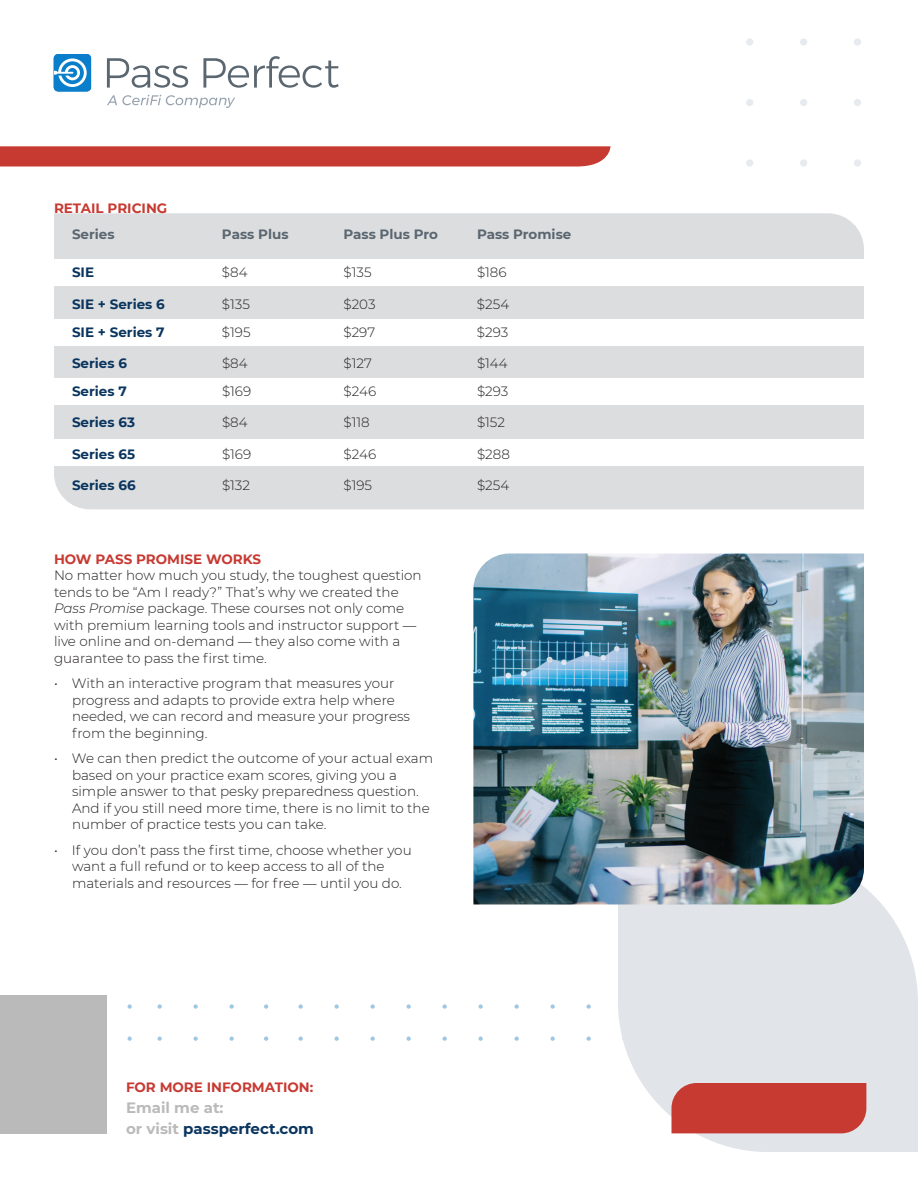
<style>
.page{position:relative;width:918px;height:1188px;background:#fff}
.page>*{position:absolute;margin:0;border:0;box-sizing:border-box;transform-origin:0 0}
.t1{font:700 15px "Montserrat";color:#0a355e}
.t2{font:700 15px "Montserrat";color:#bababa}
.Tabbed_text{font:300 13.5px/16.5px "Montserrat";color:#231f20}
.Body_Copy{font:300 13.5px/16.5px "Montserrat";color:#231f20}
.Body_Copy-2{font:700 13.5px "Montserrat";color:#0a355e}
.Subhead_2{font:700 13.5px "Montserrat";color:#c73a32}
.Body_Copy-3{font:700 13.5px "Montserrat";color:#5a6670}
.s1{font-style:italic}
.s2{color:#bababa}
</style>
<div class="page">
<svg style="left:107px;top:95px;width:128px;height:13px"></svg>
<svg style="left:107px;top:58px;width:81px;height:30px"></svg>
<svg style="left:203px;top:56px;width:136px;height:32px"></svg>
<svg style="left:54px;top:54px;width:37px;height:38px"></svg>
<svg style="left:479px;top:1004px;width:4px;height:5px"></svg>
<svg style="left:443px;top:1004px;width:4px;height:5px"></svg>
<svg style="left:515px;top:1004px;width:4px;height:5px"></svg>
<svg style="left:551px;top:1004px;width:4px;height:5px"></svg>
<svg style="left:587px;top:1004px;width:4px;height:5px"></svg>
<svg style="left:479px;top:1036px;width:4px;height:5px"></svg>
<svg style="left:443px;top:1036px;width:4px;height:5px"></svg>
<svg style="left:515px;top:1036px;width:4px;height:5px"></svg>
<svg style="left:551px;top:1036px;width:4px;height:5px"></svg>
<svg style="left:587px;top:1036px;width:4px;height:5px"></svg>
<svg style="left:299px;top:1004px;width:4px;height:5px"></svg>
<svg style="left:264px;top:1004px;width:4px;height:5px"></svg>
<svg style="left:335px;top:1004px;width:4px;height:5px"></svg>
<svg style="left:371px;top:1004px;width:4px;height:5px"></svg>
<svg style="left:407px;top:1004px;width:4px;height:5px"></svg>
<svg style="left:299px;top:1036px;width:4px;height:5px"></svg>
<svg style="left:264px;top:1036px;width:4px;height:5px"></svg>
<svg style="left:335px;top:1036px;width:4px;height:5px"></svg>
<svg style="left:371px;top:1036px;width:4px;height:5px"></svg>
<svg style="left:407px;top:1036px;width:4px;height:5px"></svg>
<svg style="left:194px;top:1004px;width:4px;height:5px"></svg>
<svg style="left:158px;top:1004px;width:4px;height:5px"></svg>
<svg style="left:230px;top:1004px;width:4px;height:5px"></svg>
<svg style="left:128px;top:1004px;width:4px;height:5px"></svg>
<svg style="left:194px;top:1036px;width:4px;height:5px"></svg>
<svg style="left:158px;top:1036px;width:4px;height:5px"></svg>
<svg style="left:230px;top:1036px;width:4px;height:5px"></svg>
<svg style="left:128px;top:1036px;width:4px;height:5px"></svg>
<svg style="left:618px;top:887px;width:300px;height:265px;background:#e3e6e9"></svg>
<div style="left:0;top:995px;width:106px;height:139px;background:#bababa"></div>
<div style="left:54px;top:213px;width:810px;height:296px;background:#dcdddf"></div>
<div style="left:54px;top:259px;width:810px;height:27px;background:#fff"></div>
<div style="left:54px;top:319px;width:810px;height:27px;background:#fff"></div>
<div style="left:54px;top:378px;width:810px;height:27px;background:#fff"></div>
<div style="left:54px;top:440px;width:810px;height:26px;background:#fff"></div>
<div style="left:800px;top:99px;width:7px;height:7px;background:#e7ebef;border-radius:50%"></div>
<div style="left:800px;top:38px;width:7px;height:8px;background:#e7ebef;border-radius:50%"></div>
<div style="left:800px;top:159px;width:7px;height:8px;background:#e7ebef;border-radius:50%"></div>
<div style="left:746px;top:99px;width:7px;height:7px;background:#e7ebef;border-radius:50%"></div>
<div style="left:746px;top:38px;width:7px;height:8px;background:#e7ebef;border-radius:50%"></div>
<div style="left:746px;top:159px;width:7px;height:8px;background:#e7ebef;border-radius:50%"></div>
<div style="left:854px;top:99px;width:7px;height:7px;background:#e7ebef;border-radius:50%"></div>
<div style="left:854px;top:38px;width:7px;height:8px;background:#e7ebef;border-radius:50%"></div>
<div style="left:854px;top:159px;width:7px;height:8px;background:#e7ebef;border-radius:50%"></div>
<img style="left:473px;top:554px;width:391px;height:350px">
<div style="left:671px;top:1083px;width:195px;height:50px;background:#c73a32"></div>
<div style="left:0;top:146px;width:611px;height:20px;background:#c73a32"></div>
<p class="Subhead_2" style="left:54px;top:199px;width:115px">RETAIL PRICING</p>
<p class="Body_Copy-3" style="left:72px;top:224px;width:44px">Series</p>
<p class="Body_Copy-3" style="left:222px;top:224px;width:68px">Pass Plus</p>
<p class="Body_Copy-3" style="left:343px;top:224px;width:96px">Pass Plus Pro</p>
<p class="Body_Copy-3" style="left:477px;top:224px;width:96px">Pass Promise</p>
<p class="Body_Copy-2" style="left:72px;top:263px;width:24px">SIE</p>
<p class="Body_Copy" style="left:222px;top:264px;width:27px">$84</p>
<p class="Body_Copy" style="left:343px;top:264px;width:30px">$135</p>
<p class="Body_Copy" style="left:477px;top:264px;width:31px">$186</p>
<p class="Body_Copy-2" style="left:72px;top:294px;width:94px">SIE + Series 6</p>
<p class="Body_Copy" style="left:222px;top:295px;width:30px">$135</p>
<p class="Body_Copy" style="left:343px;top:295px;width:34px">$203</p>
<p class="Body_Copy" style="left:477px;top:295px;width:34px">$254</p>
<p class="Body_Copy-2" style="left:72px;top:322px;width:94px">SIE + Series 7</p>
<p class="Body_Copy" style="left:222px;top:323px;width:30px">$195</p>
<p class="Body_Copy" style="left:343px;top:323px;width:33px">$297</p>
<p class="Body_Copy" style="left:477px;top:323px;width:33px">$293</p>
<p class="Body_Copy-2" style="left:72px;top:353px;width:57px">Series 6</p>
<p class="Body_Copy" style="left:222px;top:355px;width:27px">$84</p>
<p class="Body_Copy" style="left:344px;top:355px;width:30px">$127</p>
<p class="Body_Copy" style="left:477px;top:355px;width:32px">$144</p>
<p class="Body_Copy-2" style="left:72px;top:382px;width:56px">Series 7</p>
<p class="Body_Copy" style="left:222px;top:383px;width:31px">$169</p>
<p class="Body_Copy" style="left:344px;top:383px;width:34px">$246</p>
<p class="Body_Copy" style="left:477px;top:383px;width:33px">$293</p>
<p class="Body_Copy-2" style="left:72px;top:413px;width:65px">Series 63</p>
<p class="Body_Copy" style="left:222px;top:414px;width:27px">$84</p>
<p class="Body_Copy" style="left:344px;top:414px;width:28px">$118</p>
<p class="Body_Copy" style="left:477px;top:414px;width:30px">$152</p>
<p class="Body_Copy-2" style="left:72px;top:444px;width:65px">Series 65</p>
<p class="Body_Copy" style="left:222px;top:445px;width:31px">$169</p>
<p class="Body_Copy" style="left:344px;top:445px;width:34px">$246</p>
<p class="Body_Copy" style="left:477px;top:445px;width:34px">$288</p>
<p class="Body_Copy-2" style="left:72px;top:475px;width:65px">Series 66</p>
<p class="Body_Copy" style="left:222px;top:476px;width:30px">$132</p>
<p class="Body_Copy" style="left:344px;top:476px;width:30px">$195</p>
<p class="Body_Copy" style="left:477px;top:476px;width:34px">$254</p>
<p class="Subhead_2" style="left:54px;top:549px;width:209px">HOW PASS PROMISE WORKS</p>
<p class="Body_Copy" style="left:54px;top:567px;width:369px">No matter how much you study, the toughest question tends to be “Am I ready?” That’s why we created the <span class="s1">Pass Promise</span> package. These courses not only come with premium learning tools and instructor support — live online and on-demand — they also come with a guarantee to pass the first time.</p>
<p class="Tabbed_text" style="left:72px;top:675px;width:340px;text-indent:-18px">• With an interactive program that measures your progress and adapts to provide extra help where needed, we can record and measure your progress from the beginning.</p>
<p class="Tabbed_text" style="left:72px;top:750px;width:363px;text-indent:-18px">• We can then predict the outcome of your actual exam based on your practice exam scores, giving you a simple answer to that pesky preparedness question.<br>And if you still need more time, there is no limit to the number of practice tests you can take.</p>
<p class="Tabbed_text" style="left:72px;top:841px;width:341px;text-indent:-18px">• If you don’t pass the first time, choose whether you want a full refund or to keep access to all of the materials and resources — for free — until you do.</p>
<p class="Subhead_2" style="left:126px;top:1077px;width:189px">FOR MORE INFORMATION:</p>
<p class="t2" style="left:126px;top:1097px;width:99px">Email me at:</p>
<p class="t1" style="left:126px;top:1118px;width:189px"><span class="s2">or visit</span> passperfect.com</p>
</div>
